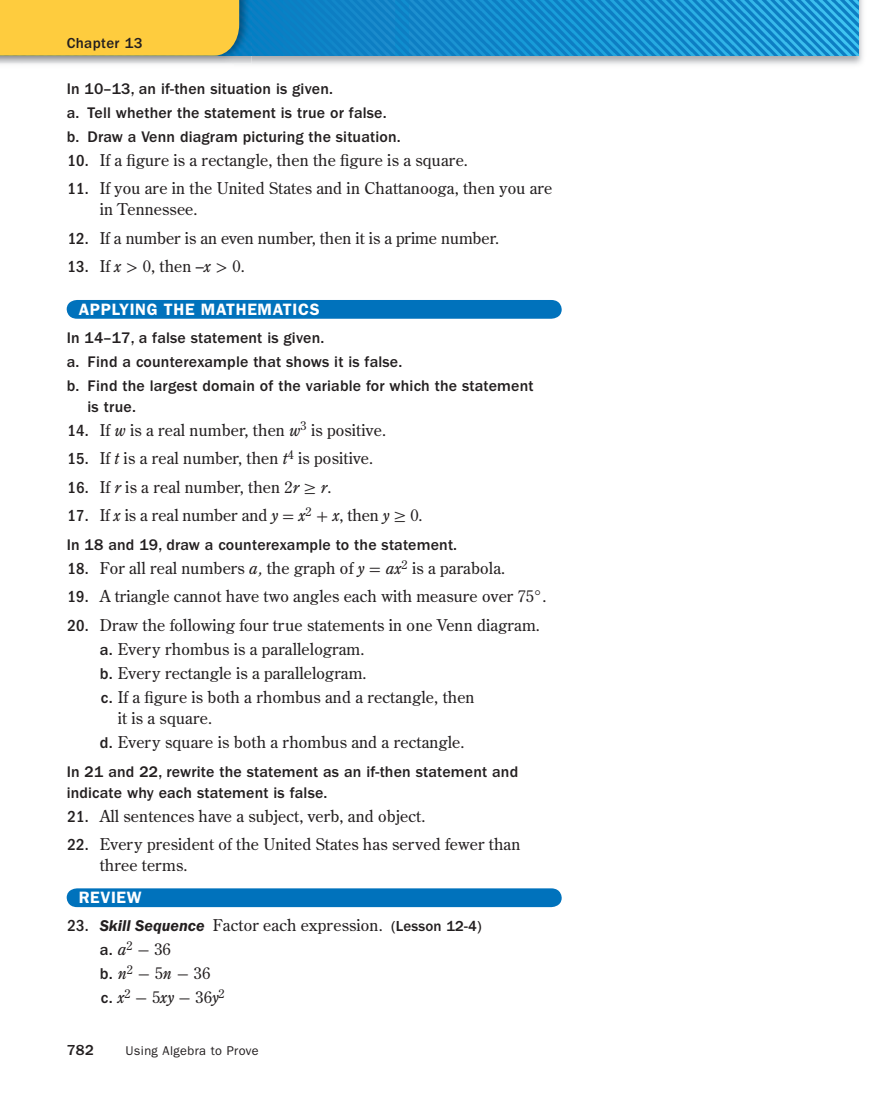
<style>
.page{position:relative;width:886px;height:1102px;background:#fff}
.page>*{position:absolute;margin:0;border:0;box-sizing:border-box;transform-origin:0 0}
.t1{font:600 16.5px "ITC Franklin Gothic Std";letter-spacing:.04em;color:#fff}
.t2{font:16.2px/24px "Century Old Style Std";letter-spacing:.01em;color:#231f20}
.t3{font:500 15.9px/24px "ITC Franklin Gothic Std";letter-spacing:.01em;color:#231f20}
.t4{font:500 15px "ITC Franklin Gothic Std";letter-spacing:.025em;color:#231f20}
.t5{font:12.75px "ITC Franklin Gothic Std";letter-spacing:.03em;color:#231f20}
.s1{font-family:"ITC Franklin Gothic Std";font-weight:500;font-stretch:condensed;font-size:16.5px}
.s2{font-style:italic}
.s3{font-family:"Uni Math"}
.s4{font-family:"ITC Franklin Gothic Std";font-weight:500}
.s5{font-family:"ITC Franklin Gothic Std";font-weight:600;font-style:italic}
.s6{font-family:"ITC Franklin Gothic Std";font-weight:500;font-size:15px}
</style>
<div class="page">
<img style="left:234px;top:0;width:629px;height:65px">
<img style="left:252px;top:0;width:607px;height:56px">
<img style="left:0;top:0;width:252px;height:64px">
<div style="left:67px;top:300px;width:495px;height:19px;background:#0072bc"></div>
<div style="left:67px;top:888px;width:495px;height:19px;background:#0072bc"></div>
<div style="left:0;top:0;width:239px;height:56px;background:#fecc3e"></div>
<p class="t4" style="left:67px;top:38px;width:77px">Chapter 13</p>
<p class="t3" style="left:67px;top:77px;width:336px">In 10–13, an if-then situation is given.<br>a. Tell whether the statement is true or false. b. Draw a Venn diagram picturing the situation.</p>
<p class="t2" style="left:67px;top:149px;width:402px"><span class="s1">10.</span> If a figure is a rectangle, then the figure is a square.</p>
<p class="t2" style="left:100px;top:179px;width:454px;line-height:21px;text-indent:-32px"><span class="s1">11.</span> If you are in the United States and in Chattanooga, then you are in Tennessee.</p>
<p class="t2" style="left:68px;top:227px;width:433px"><span class="s1">12.</span> If a number is an even number, then it is a prime number.</p>
<p class="t2" style="left:67px;top:255px;width:179px"><span class="s1">13.</span> If <span class="s2">x</span> <span class="s3">&gt;</span> 0, then –<span class="s2">x</span> <span class="s3">&gt;</span> 0.</p>
<p class="t1" style="left:79px;top:303px;width:242px">APPLYING THE MATHEMATICS</p>
<p class="t3" style="left:67px;top:326px;width:468px">In 14–17, a false statement is given.<br>a. Find a counterexample that shows it is false.<br>b. Find the largest domain of the variable for which the statement</p>
<p class="t3" style="left:88px;top:395px;width:50px">is true.</p>
<p class="t2" style="left:67px;top:419px;width:320px"><span class="s1">14.</span> If <span class="s2">w</span> is a real number, then <span class="s2">w</span><sup>3</sup> is positive.</p>
<p class="t2" style="left:67px;top:447px;width:307px"><span class="s1">15.</span> If <span class="s2">t</span> is a real number, then <span class="s2">t</span><sup>4</sup> is positive.</p>
<p class="t2" style="left:67px;top:476px;width:266px"><span class="s1">16.</span> If <span class="s2">r</span> is a real number, then 2<span class="s2">r</span> <span class="s3">≥</span> <span class="s2">r</span>.</p>
<p class="t2" style="left:67px;top:504px;width:357px"><span class="s1">17.</span> If <span class="s2">x</span> is a real number and <span class="s2">y</span> <span class="s3">=</span> <span class="s2">x</span><sup>2</sup> <span class="s3">+</span> <span class="s2">x</span>, then <span class="s2">y</span> <span class="s3">≥</span> 0.</p>
<p class="t3" style="left:67px;top:533px;width:392px">In 18 and 19, draw a counterexample to the statement.</p>
<p class="t2" style="left:67px;top:557px;width:439px"><span class="s1">18.</span> For all real numbers <span class="s2">a,</span> the graph of <span class="s2">y</span> <span class="s3">=</span> <span class="s2">ax</span><sup>2</sup> is a parabola.</p>
<p class="t2" style="left:67px;top:585px;width:481px"><span class="s1">19.</span> A triangle cannot have two angles each with measure over 75°.</p>
<p class="t2" style="left:100px;top:614px;width:442px;text-indent:-32px"><span class="s1">20.</span> Draw the following four true statements in one Venn diagram. <span class="s4">a.</span> Every rhombus is a parallelogram.<br><span class="s4">b.</span> Every rectangle is a parallelogram.<br><span class="s4">c.</span> If a figure is both a rhombus and a rectangle, then</p>
<p class="t2" style="left:100px;top:707px;width:366px;text-indent:18px">it is a square.<br><span class="s4">d.</span> Every square is both a rhombus and a rectangle.</p>
<p class="t3" style="left:67px;top:761px;width:453px;line-height:21px">In 21 and 22, rewrite the statement as an if-then statement and indicate why each statement is false.</p>
<p class="t2" style="left:67px;top:804px;width:359px"><span class="s1">21.</span> All sentences have a subject, verb, and object.</p>
<p class="t2" style="left:100px;top:834px;width:422px;line-height:21px;text-indent:-32px"><span class="s1">22.</span> Every president of the United States has served fewer than three terms.</p>
<p class="t1" style="left:79px;top:891px;width:65px">REVIEW</p>
<p class="t2" style="left:100px;top:914px;width:383px;text-indent:-32px"><span class="s1">23.</span> <span class="s5">Skill Sequence</span> Factor each expression. <span class="s6">(Lesson 12-4) </span><span class="s4">a.</span> <span class="s2">a</span><sup>2</sup> <span class="s3">-</span> 36<br><span class="s4">b.</span> <span class="s2">n</span><sup>2</sup> <span class="s3">-</span> 5<span class="s2">n</span> <span class="s3">-</span> 36<br><span class="s4">c.</span> <span class="s2">x</span><sup>2</sup> <span class="s3">-</span> 5<span class="s2">xy</span> <span class="s3">-</span> 36<span class="s2">y</span><sup>2</sup></p>
<p class="t4" style="left:67px;top:1044px;width:29px">782</p>
<p class="t5" style="left:125px;top:1046px;width:135px">Using Algebra to Prove</p>
</div>
